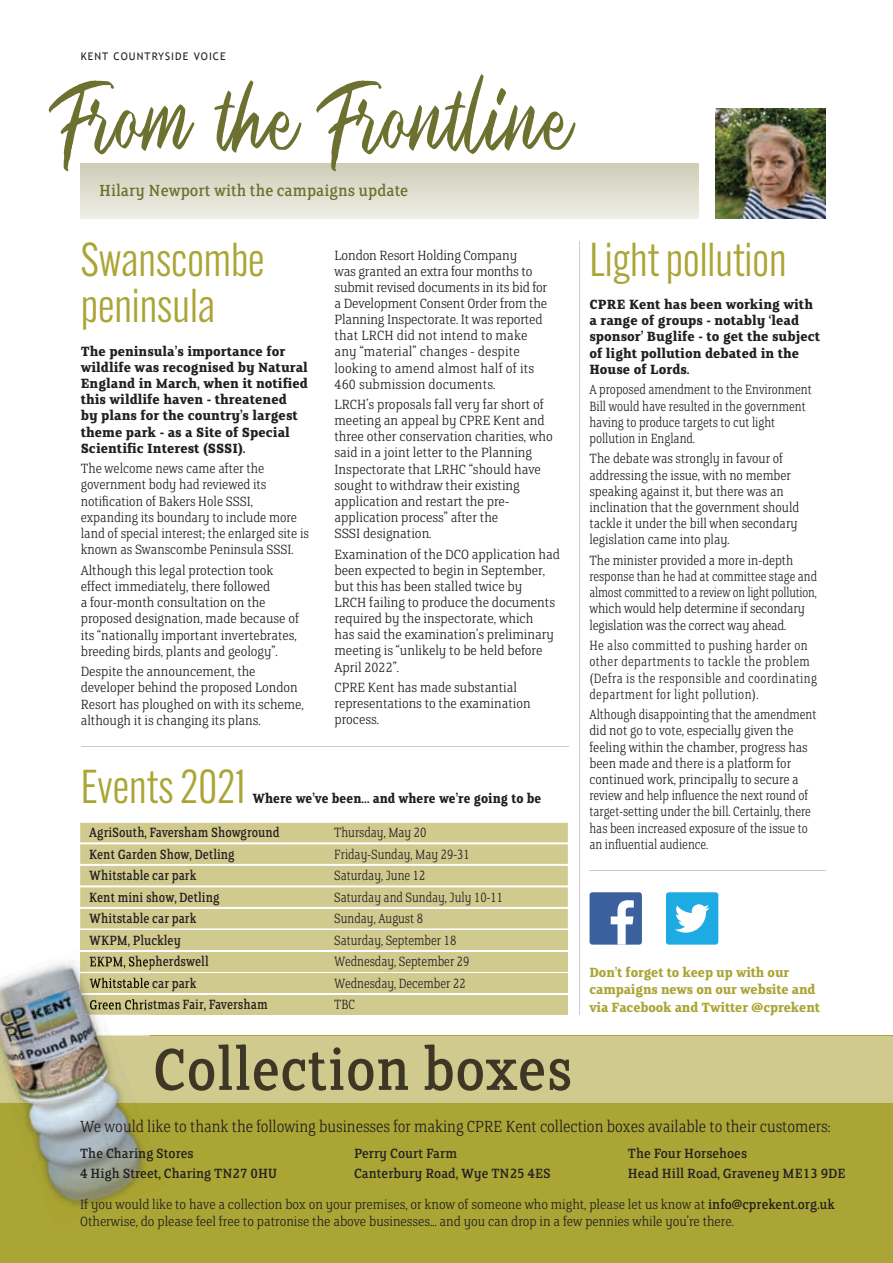
<style>
.page{position:relative;width:893px;height:1263px;background:#fff}
.page>*{position:absolute;margin:0;border:0;box-sizing:border-box;transform-origin:0 0}
.t1{font:112.65px "LS Hymned Script";color:#6c7130}
.t2{font:46.5px/46.5px "Alternate Gothic ATF";color:#aaa535}
.t3{font:300 18px "FS Clerkenwell";color:#231f20;scale:.96 1}
.t4{font:18px "FS Clerkenwell";color:#6c7130}
.t5{font:300 15px/16.2px "FS Clerkenwell";color:#231f20}
.t6{font:300 15px/16.2px "FS Clerkenwell";color:#231f20;scale:.9 1}
.t7{font:700 15px/16.2px "FS Clerkenwell";color:#231f20}
.t8{font:300 15px/16.2px "FS Clerkenwell";color:#231f20;scale:.96 1}
.t9{font:300 15px/16.2px "FS Clerkenwell";color:#231f20;scale:.95 1}
.t10{font:300 15px/16.2px "FS Clerkenwell";color:#231f20;scale:.94 1}
.t11{font:15px "FS Clerkenwell";color:#231f20;scale:.9 1}
.t12{font:300 15px/16.2px "FS Clerkenwell";letter-spacing:.03em;color:#231f20;scale:.9 1}
.t13{font:15px/19.2px "FS Clerkenwell";color:#231f20}
.t14{font:700 15px/17.2px "FS Clerkenwell";letter-spacing:-.01em;color:#aaa535;scale:.95 1}
.t15{font:700 15px "FS Clerkenwell";color:#231f20;scale:.9 1}
.t16{font:10.5px "Trebuchet MS";letter-spacing:.1em;color:#231f20}
.s1{font-weight:400}
</style>
<div class="page">
<div style="left:0;top:1036px;width:893px;height:227px;background:#aaa535"></div>
<div style="left:0;top:1036px;width:893px;height:67px;background:#d0ca8f"></div>
<div style="left:81px;top:164px;width:618px;height:55px;background:linear-gradient(to bottom,#cfcdb7,#f0efe7)"></div>
<img style="left:716px;top:109px;width:109px;height:110px">
<hr style="left:579px;top:241px;width:1px;height:773px;background:#cbccce">
<div style="left:80px;top:823px;width:488px;height:19px;background:#d0ca8f"></div>
<div style="left:80px;top:844px;width:488px;height:20px;background:#d0ca8f"></div>
<div style="left:80px;top:866px;width:488px;height:19px;background:#d0ca8f"></div>
<div style="left:80px;top:887px;width:488px;height:20px;background:#d0ca8f"></div>
<div style="left:80px;top:909px;width:488px;height:19px;background:#d0ca8f"></div>
<div style="left:80px;top:930px;width:488px;height:20px;background:#d0ca8f"></div>
<div style="left:80px;top:952px;width:488px;height:19px;background:#d0ca8f"></div>
<div style="left:80px;top:973px;width:488px;height:20px;background:#d0ca8f"></div>
<div style="left:80px;top:995px;width:488px;height:19px;background:#d0ca8f"></div>
<hr style="left:81px;top:746px;width:487px;height:1px;background:#cbccce">
<hr style="left:589px;top:870px;width:236px;height:1px;background:#cbccce">
<div style="left:590px;top:892px;width:52px;height:53px;background:#3a619d;border-radius:3px"></div>
<svg style="left:611px;top:900px;width:23px;height:45px"></svg>
<div style="left:666px;top:892px;width:52px;height:53px;background:#1eaae2;border-radius:3px"></div>
<svg style="left:675px;top:904px;width:35px;height:29px"></svg>
<img style="left:94px;top:971px;width:56px;height:3px">
<img style="left:111px;top:1014px;width:39px;height:22px">
<img style="left:136px;top:1102px;width:14px;height:1px">
<img style="left:94px;top:959px;width:56px;height:11px">
<img style="left:96px;top:977px;width:53px;height:12px">
<img style="left:111px;top:999px;width:39px;height:11px">
<img style="left:0;top:972px;width:31px;height:38px">
<img style="left:31px;top:959px;width:63px;height:51px">
<img style="left:0;top:1010px;width:46px;height:26px">
<img style="left:46px;top:993px;width:65px;height:43px">
<img style="left:22px;top:1103px;width:71px;height:15px">
<img style="left:93px;top:1103px;width:48px;height:42px">
<img style="left:24px;top:1117px;width:90px;height:41px">
<img style="left:39px;top:1158px;width:75px;height:49px">
<img style="left:114px;top:1145px;width:30px;height:53px">
<img style="left:0;top:1036px;width:69px;height:12px">
<img style="left:69px;top:1036px;width:47px;height:32px">
<img style="left:0;top:1048px;width:86px;height:55px">
<img style="left:29px;top:1082px;width:57px;height:21px">
<img style="left:86px;top:1068px;width:50px;height:35px">
<svg style="left:80px;top:959px;width:8px;height:12px"></svg>
<img style="left:80px;top:973px;width:16px;height:20px">
<img style="left:80px;top:995px;width:24px;height:19px">
<img style="left:90px;top:977px;width:5px;height:14px">
<svg style="left:90px;top:999px;width:13px;height:13px"></svg>
<svg style="left:156px;top:1044px;width:414px;height:47px"></svg>
<p class="t16" style="left:81px;top:50px;width:147px">KENT COUNTRYSIDE VOICE</p>
<h1 class="t1" style="left:47px;top:34px;width:528px">From the Frontline</h1>
<p class="t4" style="left:99px;top:182px;width:311px">Hilary Newport with the campaigns update</p>
<h2 class="t2" style="left:81px;top:236px;width:185px">Swanscombe peninsula</h2>
<p class="t7" style="left:81px;top:343px;width:229px">The peninsula’s importance for wildlife was recognised by Natural<br>England in March, when it notified this wildlife haven - threatened<br>by plans for the country’s largest theme park - as a Site of Special<br>Scientific Interest (SSSI).</p>
<p class="t8" style="left:81px;top:461px;width:239px">The welcome news came after the government body had reviewed its notification of Bakers Hole SSSI, expanding its boundary to include more land of special interest; the enlarged site is known as Swanscombe Peninsula SSSI.</p>
<p class="t5" style="left:81px;top:563px;width:220px">Although this legal protection took effect immediately, there followed<br>a four-month consultation on the proposed designation, made because of its “nationally important invertebrates, breeding birds, plants and geology”.</p>
<p class="t5" style="left:81px;top:664px;width:225px">Despite the announcement, the developer behind the proposed London Resort has ploughed on with its scheme, although it is changing its plans.</p>
<p class="t5" style="left:334px;top:248px;width:214px">London Resort Holding Company<br>was granted an extra four months to submit revised documents in its bid for a Development Consent Order from the Planning Inspectorate. It was reported that LRCH did not intend to make any “material” changes - despite looking to amend almost half of its 460 submission documents.</p>
<p class="t5" style="left:334px;top:397px;width:220px">LRCH’s proposals fall very far short of meeting an appeal by CPRE Kent and three other conservation charities, who said in a joint letter to the Planning Inspectorate that LRHC “should have sought to withdraw their existing application and restart the pre&shy;application process” after the<br>SSSI designation.</p>
<p class="t5" style="left:334px;top:547px;width:227px">Examination of the DCO application had been expected to begin in September, but this has been stalled twice by<br>LRCH failing to produce the documents required by the inspectorate, which<br>has said the examination’s preliminary meeting is “unlikely to be held before April 2022”.</p>
<p class="t5" style="left:334px;top:680px;width:198px">CPRE Kent has made substantial representations to the examination process.</p>
<h2 class="t2" style="left:81px;top:764px;width:166px">Events 2021</h2>
<p class="t15" style="left:252px;top:791px;width:322px">Where we’ve been… and where we’re going to be</p>
<p class="t11" style="left:89px;top:826px;width:213px">AgriSouth, Faversham Showground</p>
<p class="t6" style="left:334px;top:825px;width:104px">Thursday, May 20</p>
<p class="t11" style="left:89px;top:847px;width:163px">Kent Garden Show, Detling</p>
<p class="t6" style="left:334px;top:847px;width:152px">Friday-Sunday, May 29-31</p>
<p class="t11" style="left:89px;top:869px;width:120px">Whitstable car park</p>
<p class="t6" style="left:334px;top:868px;width:103px">Saturday, June 12</p>
<p class="t11" style="left:89px;top:890px;width:146px">Kent mini show, Detling</p>
<p class="t6" style="left:334px;top:890px;width:189px">Saturday and Sunday, July 10-11</p>
<p class="t11" style="left:89px;top:912px;width:120px">Whitstable car park</p>
<p class="t6" style="left:334px;top:911px;width:100px">Sunday, August 8</p>
<p class="t11" style="left:89px;top:933px;width:103px">WKPM, Pluckley</p>
<p class="t6" style="left:334px;top:933px;width:137px">Saturday, September 18</p>
<p class="t11" style="left:89px;top:955px;width:134px">EKPM, Shepherdswell</p>
<p class="t6" style="left:334px;top:952px;width:152px;line-height:21.5px">Wednesday, September 29<br>Wednesday, December 22</p>
<p class="t11" style="left:89px;top:998px;width:200px">Green Christmas Fair, Faversham</p>
<p class="t6" style="left:334px;top:997px;width:25px">TBC</p>
<h2 class="t2" style="left:589px;top:236px;width:199px">Light pollution</h2>
<p class="t7" style="left:589px;top:297px;width:232px">CPRE Kent has been working with a range of groups - notably ‘lead sponsor’ Buglife - to get the subject of light pollution debated in the<br>House of Lords.</p>
<p class="t6" style="left:589px;top:382px;width:249px">A proposed amendment to the Environment Bill would have resulted in the government having to produce targets to cut light pollution in England.</p>
<p class="t9" style="left:589px;top:451px;width:222px">The debate was strongly in favour of addressing the issue, with no member speaking against it, but there was an inclination that the government should tackle it under the bill when secondary legislation came into play.</p>
<p class="t10" style="left:589px;top:553px;width:244px">The minister provided a more in-depth response than he had at committee stage and almost committed to a review on light pollution, which would help determine if secondary legislation was the correct way ahead.</p>
<p class="t12" style="left:589px;top:638px;width:254px">He also committed to pushing harder on other departments to tackle the problem (Defra is the responsible and coordinating department for light pollution).</p>
<p class="t6" style="left:589px;top:707px;width:254px">Although disappointing that the amendment did not go to vote, especially given the feeling within the chamber, progress has been made and there is a platform for continued work, principally to secure a review and help influence the next round of target-setting under the bill. Certainly, there has been increased exposure of the issue to an influential audience.</p>
<p class="t14" style="left:589px;top:964px;width:244px">Don’t forget to keep up with our campaigns news on our website and via Facebook and Twitter @cprekent</p>
<p class="t3" style="left:80px;top:1118px;width:783px">We would like to thank the following businesses for making CPRE Kent collection boxes available to their customers:</p>
<p class="t13" style="left:80px;top:1145px;width:199px">The Charing Stores<br>4 High Street, Charing TN27 0HU</p>
<p class="t13" style="left:354px;top:1145px;width:198px">Perry Court Farm<br>Canterbury Road, Wye TN25 4ES</p>
<p class="t13" style="left:628px;top:1145px;width:219px">The Four Horsehoes<br>Head Hill Road, Graveney ME13 9DE</p>
<p class="t5" style="left:80px;top:1196px;width:756px;line-height:17.2px">If you would like to have a collection box on your premises, or know of someone who might, please let us know at <span class="s1">info@cprekent.org.uk<br></span>Otherwise, do please feel free to patronise the above businesses… and you can drop in a few pennies while you’re there.</p>
</div>
